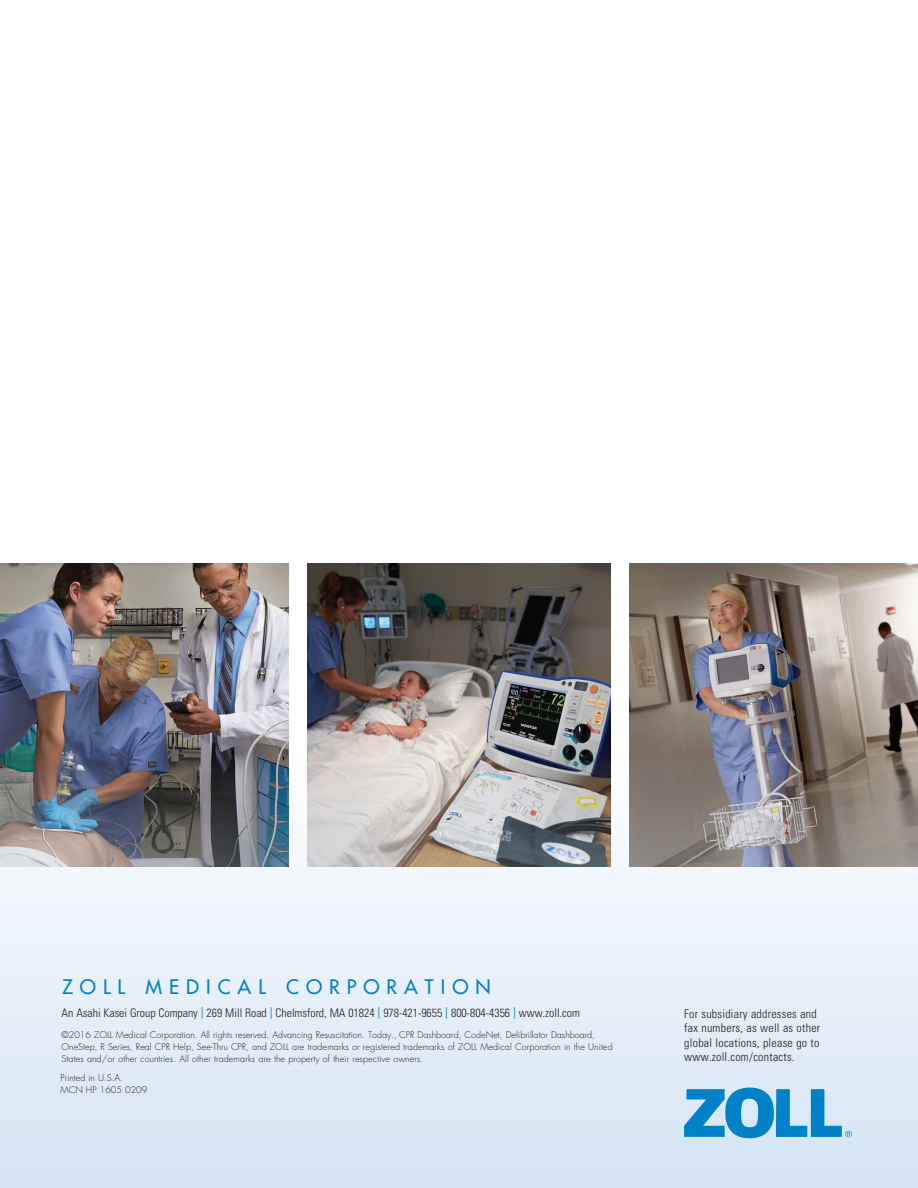
<style>
.page{position:relative;width:918px;height:1188px;background:#fff}
.page>*{position:absolute;margin:0;border:0;box-sizing:border-box;transform-origin:0 0}
.t1{font:500 19.5px "Futura Std";letter-spacing:.36em;color:#0082c8}
.t2{font:300 condensed 12px "Univers";letter-spacing:.02em;color:#231f20}
.t3{font:300 condensed 11.85px "Univers";color:#231f20}
.Address{font:300 9px/12px "Futura";letter-spacing:.01em;color:#231f20}
.Address-2{font:300 9px "Futura Std";color:#231f20}
.s1{font-weight:400;color:#0082c8}
</style>
<div class="page">
<img style="left:629px;top:563px;width:289px;height:191px">
<img style="left:308px;top:563px;width:302px;height:191px">
<img style="left:0;top:563px;width:289px;height:191px">
<svg style="left:0;top:754px;width:918px;height:434px;background:#ced5dd"></svg>
<svg style="left:684px;top:1087px;width:168px;height:52px;background:#66b2dd"></svg>
<p class="t1" style="left:62px;top:975px;width:430px">ZOLL MEDICAL CORPORATION</p>
<p class="t3" style="left:62px;top:1006px;width:520px">An Asahi Kasei Group Company <span class="s1">|</span> 269 Mill Road <span class="s1">|</span> Chelmsford, MA 01824 <span class="s1">|</span> 978-421-9655 <span class="s1">|</span> 800-804-4356 <span class="s1">|</span> www.zoll.com</p>
<p class="Address" style="left:62px;top:1029px;width:553px">©2016 ZOLL Medical Corporation. All rights reserved. Advancing Resuscitation. Today., CPR Dashboard, CodeNet, Defibrillator Dashboard,<br>OneStep, R Series, Real CPR Help, See-Thru CPR, and ZOLL are trademarks or registered trademarks of ZOLL Medical Corporation in the United<br>States and/or other countries. All other trademarks are the property of their respective owners.</p>
<p class="Address-2" style="left:61px;top:1072px;width:64px">Printed in U.S.A.</p>
<p class="Address-2" style="left:61px;top:1084px;width:88px">MCN HP 1605 0209</p>
<p class="t2" style="left:684px;top:1007px;width:134px">For subsidiary addresses and</p>
<p class="t2" style="left:684px;top:1021px;width:137px">fax numbers, as well as other</p>
<p class="t2" style="left:684px;top:1035px;width:137px">global locations, please go to</p>
<p class="t2" style="left:684px;top:1049px;width:112px">www.zoll.com/contacts.</p>
</div>
